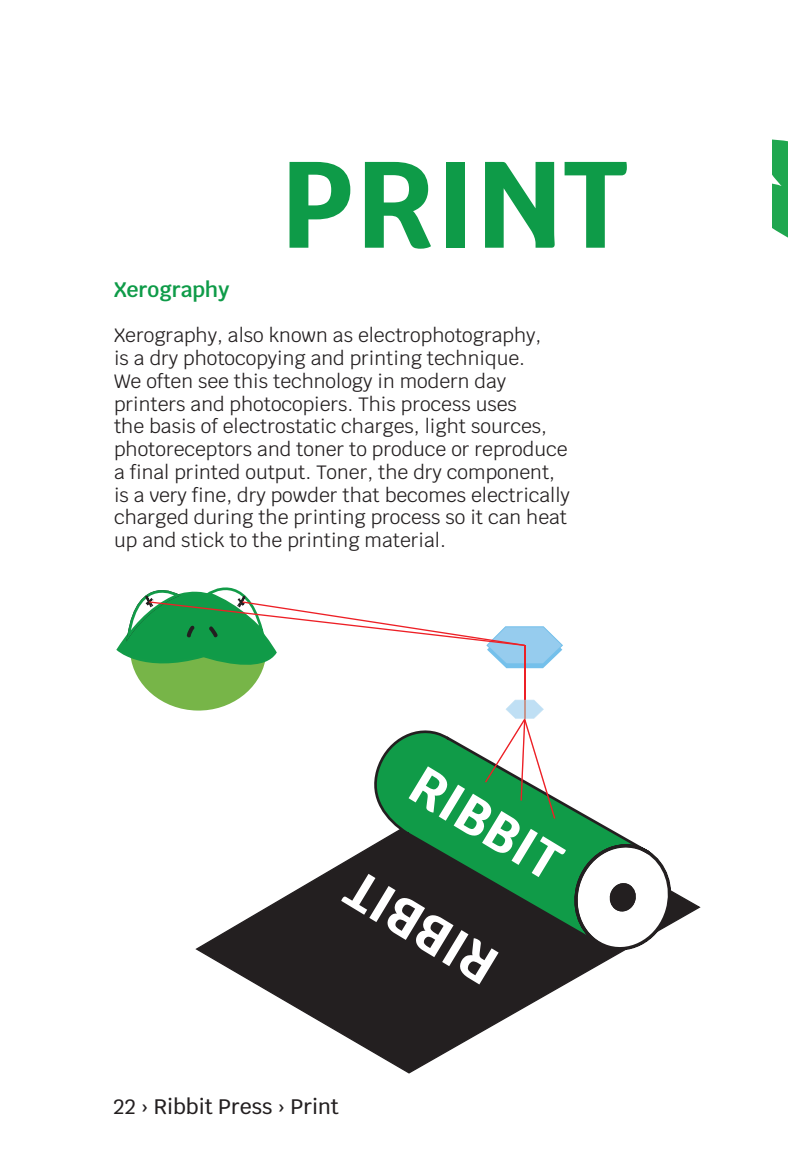
<style>
.page{position:relative;width:788px;height:1166px;background:#fff}
.page>*{position:absolute;margin:0;border:0;box-sizing:border-box;transform-origin:0 0}
.t1{font:700 122.5px "Krub";color:#0e9b48}
.t2{font:500 21px "Krub";color:#231f20}
.t3{font:600 21px "Krub";color:#0e9b48}
.t4{font:19.25px/22.8px "Krub";color:#231f20}
</style>
<div class="page">
<svg style="left:772px;top:139px;width:16px;height:99px;background:#33ae5e"></svg>
<svg style="left:255px;top:894px;width:446px;height:180px"></svg>
<svg style="left:116px;top:587px;width:561px;height:397px"></svg>
<h1 class="t1" style="left:280px;top:134px;width:349px">PRINT</h1>
<p class="t3" style="left:114px;top:277px;width:117px">Xerography</p>
<p class="t4" style="left:114px;top:324px;width:457px">Xerography, also known as electrophotography,<br>is a dry photocopying and printing technique.<br>We often see this technology in modern day printers and photocopiers. This process uses<br>the basis of electrostatic charges, light sources, photoreceptors and toner to produce or reproduce a final printed output. Toner, the dry component, is a very fine, dry powder that becomes electrically charged during the printing process so it can heat up and stick to the printing material.</p>
<p class="t2" style="left:113px;top:1094px;width:227px">22 › Ribbit Press › Print</p>
</div>
